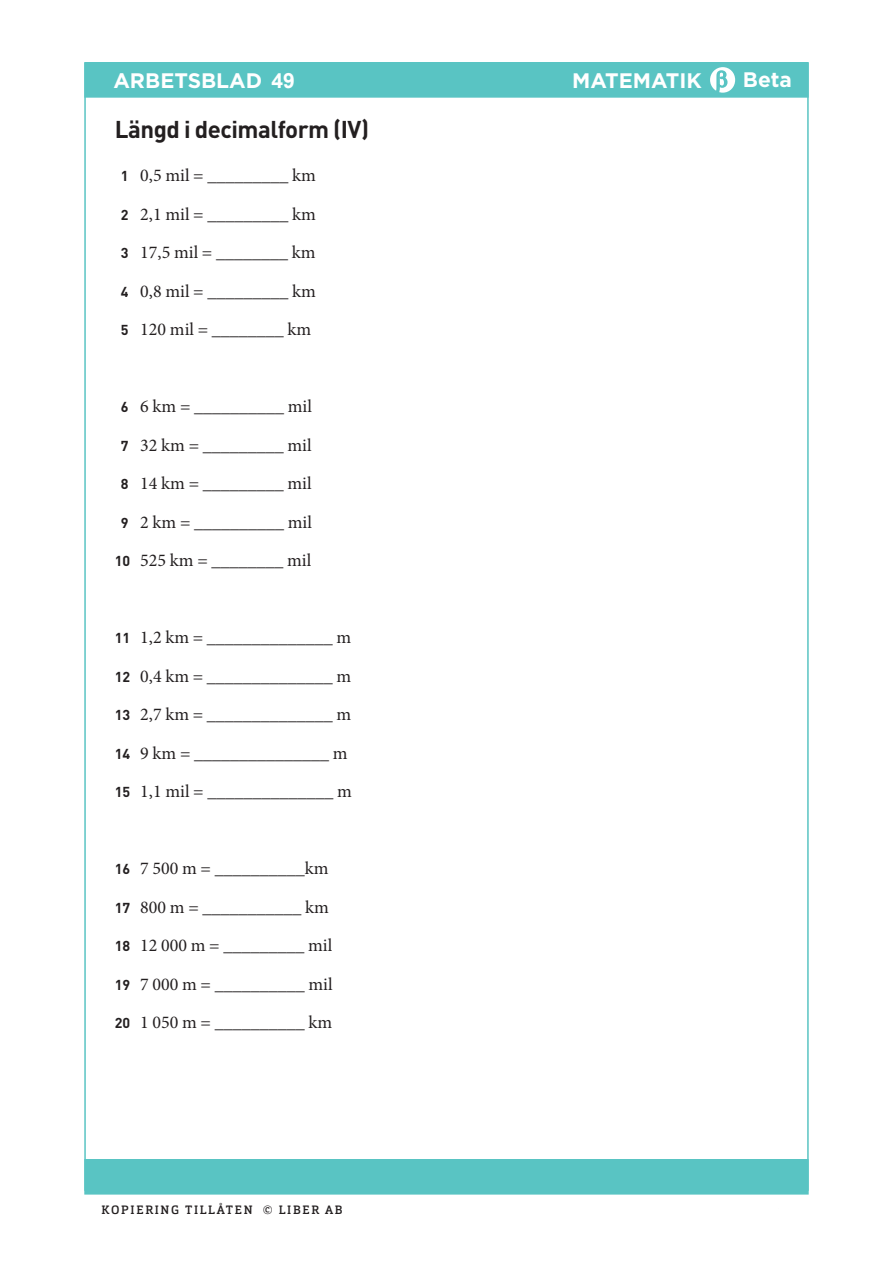
<style>
.page{position:relative;width:893px;height:1263px;background:#fff}
.page>*{position:absolute;margin:0;border:0;box-sizing:border-box;transform-origin:0 0}
.R_OH{font:700 24px "DIN Pro";letter-spacing:-.02em;color:#231f20}
.Antal_ratt{font:700 21px "Gotham";color:#fff}
.Uppgift_luft_över_li{font:18px "Minion Pro";color:#231f20}
.t1{font:500 12px "Orgon Slab";letter-spacing:.14em;color:#231f20}
.Pagina_V{font:700 9px "DIN Pro";letter-spacing:.11em;color:#231f20}
.s1{font-family:"Arial"}
.s2{font-family:"DIN Pro";font-weight:700;font-size:14.25px}
</style>
<div class="page">
<div style="left:85px;top:63px;width:723px;height:34px;background:#59c4c3"></div>
<div style="left:84px;top:62px;width:725px;height:36px;border:2px solid #59c4c3"></div>
<div style="left:85px;top:1160px;width:723px;height:34px;background:#59c4c3"></div>
<div style="left:84px;top:1159px;width:725px;height:35px;border:2px solid #59c4c3"></div>
<div style="left:710px;top:67px;width:25px;height:26px;background:#fff;border-radius:50%"></div>
<svg style="left:715px;top:69px;width:14px;height:29px"></svg>
<p class="Antal_ratt" style="left:113px;top:67px;width:183px">ARBETSBLAD <span class="s1">49</span></p>
<p class="R_OH" style="left:115px;top:113px;width:256px">Längd i decimalform (IV)</p>
<p class="Uppgift_luft_över_li" style="left:121px;top:163px;width:197px"><span class="s2">1</span> 0,5 mil = _________ km</p>
<p class="Uppgift_luft_över_li" style="left:121px;top:202px;width:197px"><span class="s2">2</span> 2,1 mil = _________ km</p>
<p class="Uppgift_luft_över_li" style="left:121px;top:240px;width:196px"><span class="s2">3</span> 17,5 mil = ________ km</p>
<p class="Uppgift_luft_över_li" style="left:121px;top:279px;width:197px"><span class="s2">4</span> 0,8 mil = _________ km</p>
<p class="Uppgift_luft_över_li" style="left:121px;top:317px;width:192px"><span class="s2">5</span> 120 mil = ________ km</p>
<p class="Uppgift_luft_över_li" style="left:121px;top:394px;width:193px"><span class="s2">6</span> 6 km = __________ mil</p>
<p class="Uppgift_luft_över_li" style="left:121px;top:433px;width:192px"><span class="s2">7</span> 32 km = _________ mil</p>
<p class="Uppgift_luft_över_li" style="left:121px;top:471px;width:192px"><span class="s2">8</span> 14 km = _________ mil</p>
<p class="Uppgift_luft_över_li" style="left:121px;top:510px;width:193px"><span class="s2">9</span> 2 km = __________ mil</p>
<p class="Uppgift_luft_över_li" style="left:115px;top:548px;width:198px"><span class="s2">10</span> 525 km = ________ mil</p>
<p class="Uppgift_luft_över_li" style="left:115px;top:625px;width:238px"><span class="s2">11</span> 1,2 km = ______________ m</p>
<p class="Uppgift_luft_över_li" style="left:115px;top:664px;width:238px"><span class="s2">12</span> 0,4 km = ______________ m</p>
<p class="Uppgift_luft_över_li" style="left:115px;top:702px;width:238px"><span class="s2">13</span> 2,7 km = ______________ m</p>
<p class="Uppgift_luft_över_li" style="left:115px;top:741px;width:234px"><span class="s2">14</span> 9 km = _______________ m</p>
<p class="Uppgift_luft_över_li" style="left:115px;top:779px;width:238px"><span class="s2">15</span> 1,1 mil = ______________ m</p>
<p class="Uppgift_luft_över_li" style="left:115px;top:856px;width:215px"><span class="s2">16</span> 7 500 m = __________km</p>
<p class="Uppgift_luft_över_li" style="left:115px;top:895px;width:216px"><span class="s2">17</span> 800 m = ___________ km</p>
<p class="Uppgift_luft_över_li" style="left:115px;top:933px;width:219px"><span class="s2">18</span> 12 000 m = _________ mil</p>
<p class="Uppgift_luft_över_li" style="left:115px;top:972px;width:219px"><span class="s2">19</span> 7 000 m = __________ mil</p>
<p class="Uppgift_luft_över_li" style="left:115px;top:1010px;width:219px"><span class="s2">20</span> 1 050 m = __________ km</p>
<p class="t1" style="left:101px;top:1202px;width:243px">KOPIERING TILLÅTEN © LIBER AB</p>
<p class="Pagina_V" style="left:115px;top:1201px;width:83px">HEJ © LIBER AB</p>
<p class="Antal_ratt" style="left:572px;top:66px;width:131px">MATEMATIK</p>
<p class="Antal_ratt" style="left:743px;top:66px;width:51px">Beta</p>
</div>
